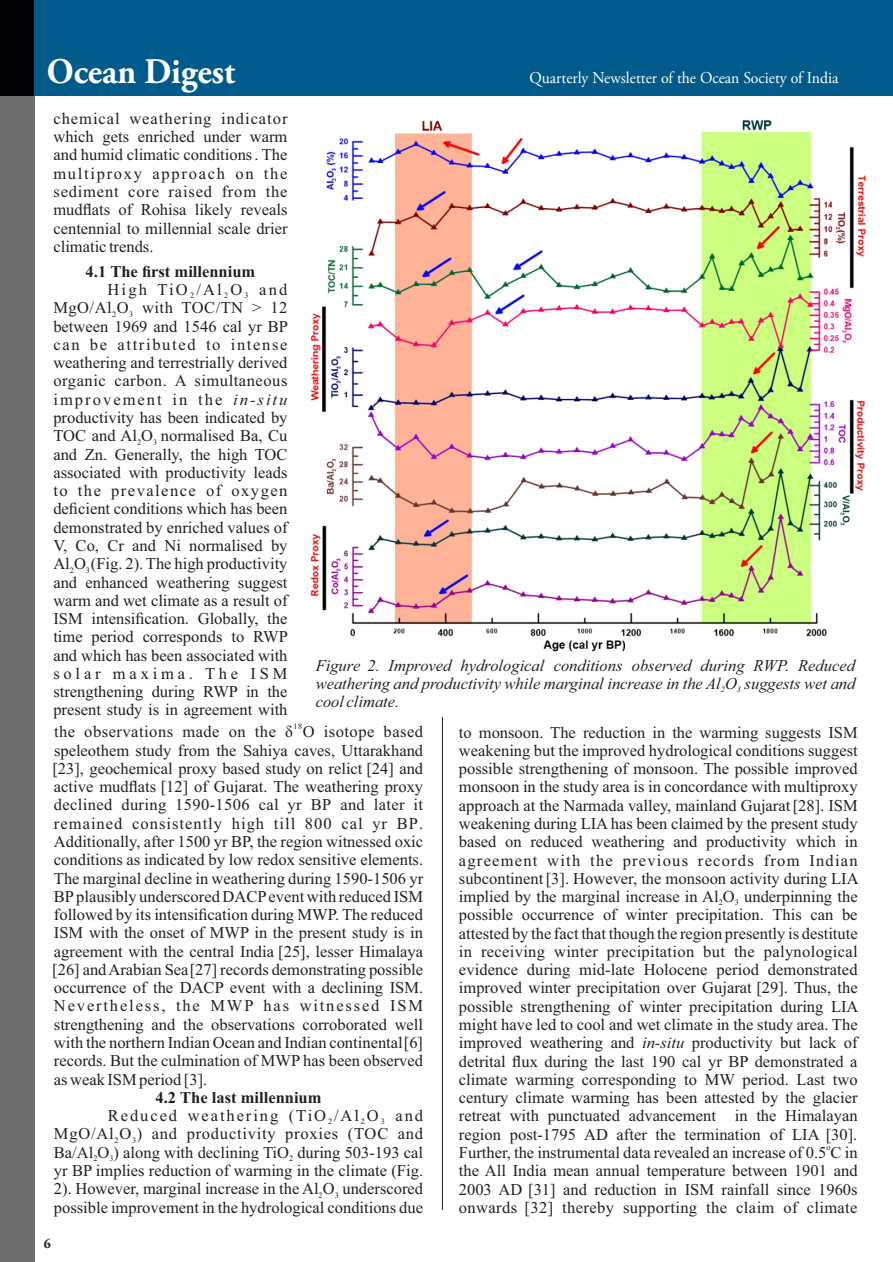
<style>
.page{position:relative;width:893px;height:1262px;background:#fff}
.page>*{position:absolute;margin:0;border:0;box-sizing:border-box;transform-origin:0 0}
.t1{font:700 36px "Adobe Garamond Pro";color:#fff;scale:.95 1}
.t2{font:16.5px/18.3px "Times New Roman";color:#231f20;text-align:justify}
.t3{font:italic 16.5px/18.3px "Times New Roman";color:#231f20}
.t4{font:16.5px "Adobe Garamond Pro";color:#fff;scale:.95 1}
.t5{font:700 16.5px "Times New Roman";color:#231f20}
.t6{font:16.5px "Times New Roman";letter-spacing:.045em;color:#231f20}
.t7{font:16.5px "Times New Roman";letter-spacing:.115em;color:#231f20}
.t8{font:16.5px "Times New Roman";letter-spacing:.03em;color:#231f20}
.t9{font:16.5px "Times New Roman";letter-spacing:.135em;color:#231f20}
.t10{font:700 13.5px "Adobe Garamond Pro";color:#231f20}
.t11{font:8.25px "Times New Roman";color:#231f20}
.t12{font:italic 8.25px "Times New Roman";color:#231f20}
.s1{font-style:italic}
</style>
<div class="page">
<div style="left:0;top:96px;width:34px;height:1166px;background:#6e6d6e"></div>
<div style="left:0;top:0;width:34px;height:96px;background:#000003"></div>
<hr style="left:442px;top:125px;width:1px;height:1084px;background:#231f20">
<div style="left:34px;top:0;width:859px;height:96px;background:#005b8a"></div>
<img style="left:310px;top:119px;width:556px;height:534px">
<div style="left:309px;top:653px;width:557px;height:64px;background:#fff"></div>
<h1 class="t1" style="left:47px;top:56px;width:199px">Ocean Digest</h1>
<p class="t2" style="left:53px;top:111px;width:236px">chemical weathering indicator which gets enriched under warm and humid climatic conditions . The multiproxy approach on the sediment core raised from the mudflats of Rohisa likely reveals centennial to millennial scale drier climatic trends.</p>
<p class="t5" style="left:86px;top:265px;width:171px">4.1 The first millennium</p>
<p class="t9" style="left:107px;top:283px;width:181px">High TiO /Al O and</p>
<p class="t11" style="left:190px;top:292px;width:6px">2</p>
<p class="t11" style="left:224px;top:292px;width:6px">2</p>
<p class="t11" style="left:244px;top:292px;width:6px">3</p>
<p class="t8" style="left:53px;top:302px;width:235px">MgO/Al O with TOC/TN &gt; 12</p>
<p class="t11" style="left:112px;top:311px;width:6px">2</p>
<p class="t11" style="left:129px;top:311px;width:6px">3</p>
<p class="t2" style="left:53px;top:318px;width:236px">between 1969 and 1546 cal yr BP can be attributed to intense weathering and terrestrially derived organic carbon. A simultaneous improvement in the <span class="s1">in-situ </span>productivity has been indicated by TOC and Al O normalised Ba, Cu</p>
<p class="t11" style="left:137px;top:439px;width:6px">2</p>
<p class="t11" style="left:153px;top:439px;width:6px">3</p>
<p class="t2" style="left:53px;top:446px;width:236px">and Zn. Generally, the high TOC associated with productivity leads to the prevalence of oxygen deficient conditions which has been demonstrated by enriched values of V, Co, Cr and Ni normalised by Al O (Fig. 2). The high productivity</p>
<p class="t11" style="left:70px;top:567px;width:6px">2</p>
<p class="t11" style="left:86px;top:567px;width:6px">3</p>
<p class="t2" style="left:53px;top:574px;width:236px">and enhanced weathering suggest warm and wet climate as a result of ISM intensification. Globally, the time period corresponds to RWP and which has been associated with solar maxima. The ISM strengthening during RWP in the present study is in agreement with</p>
<p class="t4" style="left:529px;top:71px;width:327px">Quarterly Newsletter of the Ocean Society of India</p>
<p class="t3" style="left:316px;top:658px;width:541px">Figure 2. Improved hydrological conditions observed during RWP. Reduced weathering and productivity while marginal increase in the Al O suggests wet and</p>
<p class="t12" style="left:721px;top:686px;width:6px">2</p>
<p class="t12" style="left:737px;top:686px;width:6px">3</p>
<p class="t3" style="left:316px;top:694px;width:85px">cool climate.</p>
<p class="t11" style="left:293px;top:723px;width:10px">18</p>
<p class="t2" style="left:52px;top:724px;width:372px">the observations made on the δ O isotope based speleothem study from the Sahiya caves, Uttarakhand [23], geochemical proxy based study on relict [24] and active mudflats [12] of Gujarat. The weathering proxy declined during 1590-1506 cal yr BP and later it remained consistently high till 800 cal yr BP.<br>Additionally, after 1500 yr BP, the region witnessed oxic conditions as indicated by low redox sensitive elements.<br>The marginal decline in weathering during 1590-1506 yr BPplausibly underscored DACPevent with reduced ISM followed by its intensification during MWP. The reduced ISM with the onset of MWP in the present study is in agreement with the central India [25], lesser Himalaya [26] and Arabian Sea [27] records demonstrating possible occurrence of the DACP event with a declining ISM.<br>Nevertheless, the MWP has witnessed ISM strengthening and the observations corroborated well with the northern Indian Ocean and Indian continental [6] records. But the culmination of MWP has been observed as weak ISM period [3].</p>
<p class="t5" style="left:155px;top:1091px;width:167px">4.2 The last millennium</p>
<p class="t7" style="left:108px;top:1109px;width:316px">Reduced weathering (TiO /Al O and</p>
<p class="t11" style="left:328px;top:1118px;width:6px">2</p>
<p class="t11" style="left:361px;top:1118px;width:6px">2</p>
<p class="t11" style="left:381px;top:1118px;width:6px">3</p>
<p class="t6" style="left:54px;top:1128px;width:370px">MgO/Al O ) and productivity proxies (TOC and</p>
<p class="t11" style="left:114px;top:1137px;width:6px">2</p>
<p class="t11" style="left:132px;top:1137px;width:6px">3</p>
<p class="t2" style="left:54px;top:1144px;width:371px">Ba/Al O ) along with declining TiO during 503-193 cal</p>
<p class="t11" style="left:93px;top:1155px;width:6px">2</p>
<p class="t11" style="left:109px;top:1155px;width:6px">3</p>
<p class="t11" style="left:289px;top:1155px;width:6px">2</p>
<p class="t2" style="left:54px;top:1162px;width:371px">yr BP implies reduction of warming in the climate (Fig.<br>2). However, marginal increase in the Al O underscored</p>
<p class="t11" style="left:318px;top:1191px;width:6px">2</p>
<p class="t11" style="left:335px;top:1191px;width:6px">3</p>
<p class="t2" style="left:54px;top:1199px;width:371px">possible improvement in the hydrological conditions due</p>
<p class="t10" style="left:44px;top:1238px;width:9px">6</p>
<p class="t2" style="left:459px;top:724px;width:401px">to monsoon. The reduction in the warming suggests ISM weakening but the improved hydrological conditions suggest possible strengthening of monsoon. The possible improved monsoon in the study area is in concordance with multiproxy approach at the Narmada valley, mainland Gujarat [28]. ISM weakening during LIA has been claimed by the present study based on reduced weathering and productivity which in agreement with the previous records from Indian subcontinent [3]. However, the monsoon activity during LIA implied by the marginal increase in Al O underpinning the</p>
<p class="t11" style="left:718px;top:899px;width:6px">2</p>
<p class="t11" style="left:734px;top:899px;width:6px">3</p>
<p class="t2" style="left:459px;top:907px;width:401px">possible occurrence of winter precipitation. This can be attested by the fact that though the region presently is destitute in receiving winter precipitation but the palynological evidence during mid-late Holocene period demonstrated improved winter precipitation over Gujarat [29]. Thus, the possible strengthening of winter precipitation during LIA might have led to cool and wet climate in the study area. The improved weathering and <span class="s1">in-situ</span> productivity but lack of detrital flux during the last 190 cal yr BP demonstrated a climate warming corresponding to MW period. Last two century climate warming has been attested by the glacier retreat with punctuated advancement in the Himalayan region post-1795 AD after the termination of LIA [30].</p>
<p class="t11" style="left:826px;top:1144px;width:6px">o</p>
<p class="t2" style="left:459px;top:1144px;width:400px">Further, the instrumental data revealed an increase of 0.5 C in the All India mean annual temperature between 1901 and 2003 AD [31] and reduction in ISM rainfall since 1960s onwards [32] thereby supporting the claim of climate</p>
</div>
